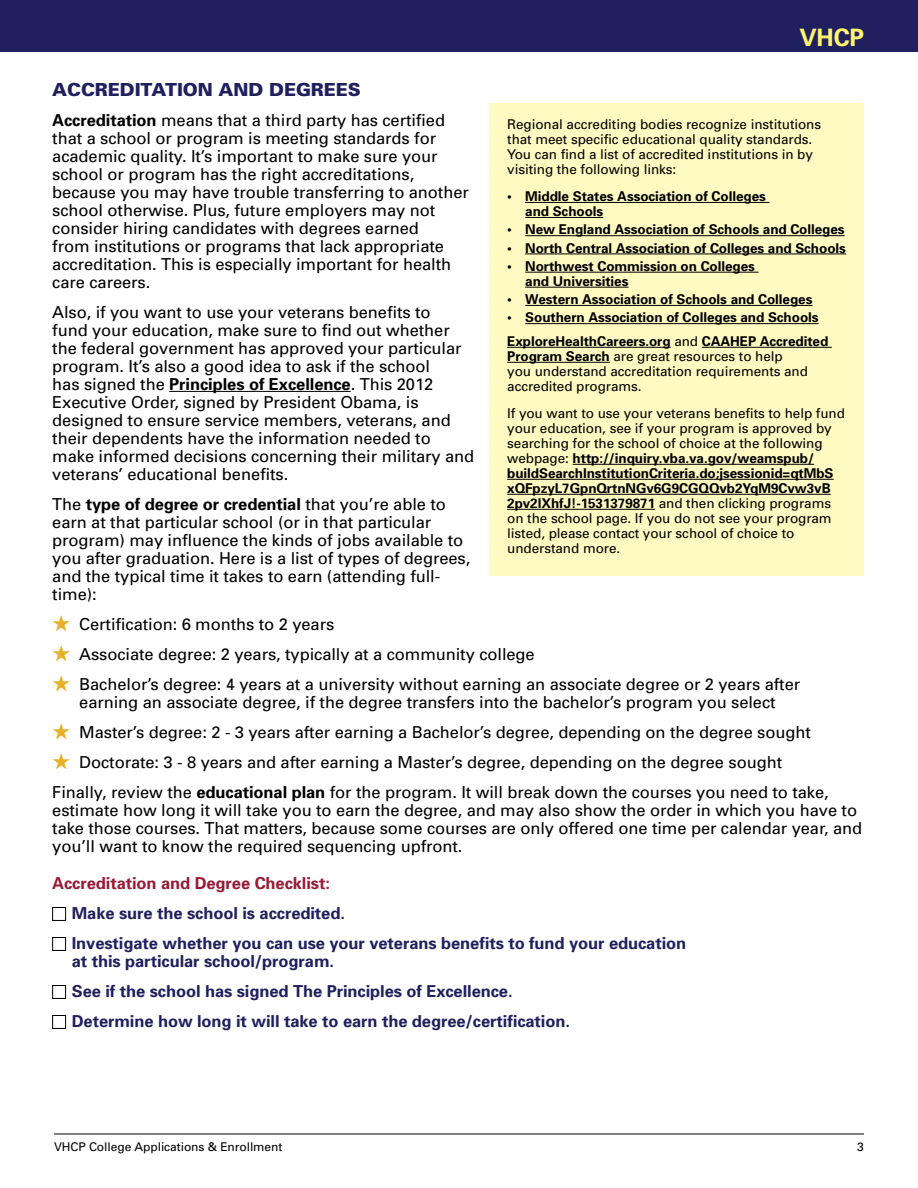
<style>
.page{position:relative;width:918px;height:1188px;background:#fff}
.page>*{position:absolute;margin:0;border:0;box-sizing:border-box;transform-origin:0 0}
.t1{font:700 24px "Univers";color:#fff56d}
.t2{font:900 18px "Univers";letter-spacing:-.005em;color:#21205f}
.t3{font:16.5px/18px "Univers";letter-spacing:-.005em;color:#000}
.t4{font:700 16.5px/30px "Univers";letter-spacing:-.005em;color:#21205f}
.t5{font:700 16.5px "Univers";letter-spacing:-.005em;color:#991a37}
.t6{font:13.5px/15px "Univers";letter-spacing:-.005em;color:#000}
.t7{font:700 13.5px/15px "Univers";letter-spacing:-.005em;color:#000}
.t8{font:12px "Univers";letter-spacing:-.005em;color:#000}
.s1{font-weight:700}
.s2{color:#e6b028}
.s3{font-weight:400}
</style>
<div class="page">
<hr style="left:54px;top:1134px;width:810px;height:1px;background:#000">
<div style="left:0;top:0;width:918px;height:52px;background:#21205f"></div>
<hr style="left:169px;top:391px;width:182px;height:1px;background:#000">
<div style="left:52px;top:907px;width:14px;height:14px;border:1px solid #000"></div>
<div style="left:52px;top:937px;width:14px;height:14px;border:1px solid #000"></div>
<div style="left:52px;top:985px;width:14px;height:14px;border:1px solid #000"></div>
<div style="left:52px;top:1015px;width:14px;height:14px;border:1px solid #000"></div>
<div style="left:489px;top:103px;width:375px;height:473px;background:#fffac2"></div>
<hr style="left:525px;top:202px;width:244px;height:1px;background:#000">
<hr style="left:525px;top:217px;width:78px;height:1px;background:#000">
<hr style="left:525px;top:235px;width:320px;height:1px;background:#000">
<hr style="left:525px;top:254px;width:321px;height:1px;background:#000">
<hr style="left:525px;top:272px;width:234px;height:1px;background:#000">
<hr style="left:525px;top:287px;width:104px;height:1px;background:#000">
<hr style="left:525px;top:305px;width:287px;height:1px;background:#000">
<hr style="left:525px;top:323px;width:294px;height:1px;background:#000">
<hr style="left:507px;top:347px;width:164px;height:1px;background:#000">
<hr style="left:702px;top:347px;width:130px;height:1px;background:#000">
<hr style="left:507px;top:362px;width:103px;height:1px;background:#000">
<hr style="left:573px;top:464px;width:241px;height:1px;background:#000">
<hr style="left:507px;top:479px;width:327px;height:1px;background:#000">
<hr style="left:507px;top:494px;width:324px;height:1px;background:#000">
<hr style="left:507px;top:509px;width:148px;height:1px;background:#000">
<h1 class="t1" style="left:799px;top:22px;width:66px">VHCP</h1>
<p class="t2" style="left:52px;top:78px;width:310px">ACCREDITATION AND DEGREES</p>
<p class="t3" style="left:52px;top:111px;width:418px"><span class="s1">Accreditation</span> means that a third party has certified that a school or program is meeting standards for academic quality. It’s important to make sure your school or program has the right accreditations, because you may have trouble transferring to another school otherwise. Plus, future employers may not consider hiring candidates with degrees earned<br>from institutions or programs that lack appropriate accreditation. This is especially important for health care careers.</p>
<p class="t3" style="left:52px;top:303px;width:424px">Also, if you want to use your veterans benefits to<br>fund your education, make sure to find out whether the federal government has approved your particular program. It’s also a good idea to ask if the school<br>has signed the <span class="s1">Principles of Excellence</span>. This 2012<br>Executive Order, signed by President Obama, is designed to ensure service members, veterans, and their dependents have the information needed to make informed decisions concerning their military and veterans’ educational benefits.</p>
<p class="t3" style="left:52px;top:495px;width:420px">The <span class="s1">type of degree or credential</span> that you’re able to earn at that particular school (or in that particular program) may influence the kinds of jobs available to you after graduation. Here is a list of types of degrees, and the typical time it takes to earn (attending full&shy;time):</p>
<p class="t3" style="left:52px;top:615px;width:283px"><span class="s2">★</span> Certification: 6 months to 2 years</p>
<p class="t3" style="left:52px;top:645px;width:484px"><span class="s2">★</span> Associate degree: 2 years, typically at a community college</p>
<p class="t3" style="left:52px;top:675px;width:749px;text-align:center"><span class="s2">★</span> Bachelor’s degree: 4 years at a university without earning an associate degree or 2 years after earning an associate degree, if the degree transfers into the bachelor’s program you select</p>
<p class="t3" style="left:52px;top:723px;width:760px"><span class="s2">★</span> Master’s degree: 2 - 3 years after earning a Bachelor’s degree, depending on the degree sought</p>
<p class="t3" style="left:52px;top:747px;width:778px;line-height:30px"><span class="s2">★</span> Doctorate: 3 - 8 years and after earning a Master’s degree, depending on the degree sought<br>Finally, review the <span class="s1">educational plan</span> for the program. It will break down the courses you need to take,</p>
<p class="t3" style="left:52px;top:801px;width:812px">estimate how long it will take you to earn the degree, and may also show the order in which you have to take those courses. That matters, because some courses are only offered one time per calendar year, and you’ll want to know the required sequencing upfront.</p>
<p class="t5" style="left:52px;top:873px;width:279px">Accreditation and Degree Checklist:</p>
<p class="t4" style="left:72px;top:898px;width:616px">Make sure the school is accredited.<br>Investigate whether you can use your veterans benefits to fund your education</p>
<p class="t4" style="left:72px;top:946px;width:500px">at this particular school/program.<br>See if the school has signed The Principles of Excellence.<br>Determine how long it will take to earn the degree/certification.</p>
<p class="t6" style="left:507px;top:117px;width:315px">Regional accrediting bodies recognize institutions that meet specific educational quality standards.<br>You can find a list of accredited institutions in by visiting the following links:</p>
<p class="t7" style="left:525px;top:188px;width:242px;text-indent:-18px">• Middle States Association of Colleges and Schools</p>
<p class="t7" style="left:507px;top:222px;width:339px">• New England Association of Schools and Colleges</p>
<p class="t7" style="left:507px;top:240px;width:340px">• North Central Association of Colleges and Schools</p>
<p class="t7" style="left:525px;top:258px;width:231px;text-indent:-18px">• Northwest Commission on Colleges and Universities</p>
<p class="t7" style="left:507px;top:291px;width:307px">• Western Association of Schools and Colleges</p>
<p class="t7" style="left:507px;top:305px;width:323px;line-height:23.7px">• Southern Association of Colleges and Schools<br>ExploreHealthCareers.org <span class="s3">and</span> CAAHEP Accredited</p>
<p class="t6" style="left:507px;top:348px;width:302px"><span class="s1">Program Search</span> are great resources to help you understand accreditation requirements and accredited programs.</p>
<p class="t6" style="left:507px;top:405px;width:339px">If you want to use your veterans benefits to help fund your education, see if your program is approved by searching for the school of choice at the following webpage: <span class="s1">http://inquiry.vba.va.gov/weamspub/ buildSearchInstitutionCriteria.do;jsessionid=qtMbS xQFpzyL7GpnQrtnNGv6G9CGQQvb2YqM9Cvw3vB 2pv2lXhfJ!-1531379871</span> and then clicking programs on the school page. If you do not see your program listed, please contact your school of choice to understand more.</p>
<p class="t8" style="left:54px;top:1140px;width:230px">VHCP College Applications &amp; Enrollment</p>
<p class="t8" style="left:857px;top:1140px;width:8px">3</p>
</div>
